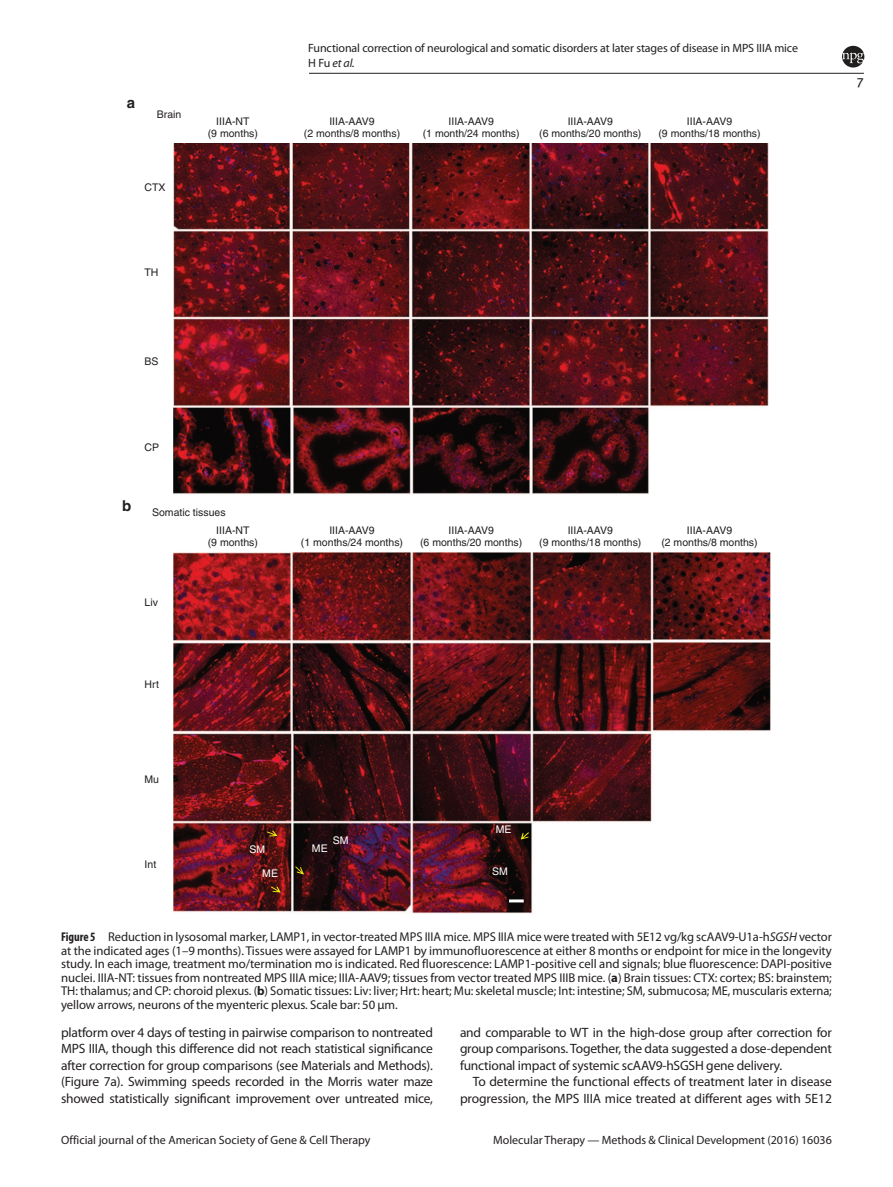
<style>
.page{position:relative;width:893px;height:1187px;background:#fff}
.page>*{position:absolute;margin:0;border:0;box-sizing:border-box;transform-origin:0 0}
.t1{font:700 15px "Helvetica";color:#231f20}
.t2{font:13.5px/16.5px "Myriad Pro";letter-spacing:-.015em;color:#231f20;text-align:justify}
.t3{font:13.5px "Meta Book LF";color:#231f20}
.t4{font:12.75px/13.5px "Myriad Pro";letter-spacing:-.005em;color:#231f20;text-align:justify}
.t5{font:12px/15px "Myriad Pro";letter-spacing:-.005em;color:#231f20}
.t6{font:10.5px/12.6px "Helvetica";color:#231f20;text-align:center}
.t7{font:10.5px "Helvetica";color:#fff}
.s1{font-style:italic}
.s2{font-weight:700;font-stretch:condensed}
.s3{font-weight:700}
</style>
<div class="page">
<svg style="left:842px;top:46px;width:22px;height:21px"></svg>
<hr style="left:309px;top:73px;width:555px;height:1px;background:#231f20">
<img style="left:173px;top:143px;width:598px;height:770px">
<hr style="left:509px;top:899px;width:15px;height:3px;background:#fff">
<svg style="left:521px;top:832px;width:8px;height:7px"></svg>
<svg style="left:295px;top:866px;width:9px;height:8px"></svg>
<svg style="left:271px;top:886px;width:10px;height:6px"></svg>
<svg style="left:267px;top:830px;width:11px;height:6px"></svg>
<p class="t1" style="left:127px;top:93px;width:10px">a</p>
<p class="t6" style="left:157px;top:108px;width:26px">Brain</p>
<p class="t6" style="left:145px;top:181px;width:22px">CTX</p>
<p class="t6" style="left:208px;top:115px;width:52px">IIIA-NT<br>(9 months)</p>
<p class="t6" style="left:145px;top:266px;width:15px">TH</p>
<p class="t5" style="left:308px;top:40px;width:491px">Functional correction of neurological and somatic disorders at later stages of disease in MPS IIIA mice<br>H Fu <span class="s1">et al.</span></p>
<p class="t6" style="left:304px;top:115px;width:98px">IIIA-AAV9<br>(2 months/8 months)</p>
<p class="t6" style="left:423px;top:115px;width:98px">IIIA-AAV9<br>(1 month/24 months)</p>
<p class="t6" style="left:539px;top:115px;width:104px">IIIA-AAV9<br>(6 months/20 months)</p>
<p class="t6" style="left:658px;top:115px;width:104px">IIIA-AAV9<br>(9 months/18 months)</p>
<p class="t6" style="left:145px;top:354px;width:16px">BS</p>
<p class="t6" style="left:145px;top:441px;width:16px">CP</p>
<p class="t1" style="left:122px;top:497px;width:11px">b</p>
<p class="t6" style="left:152px;top:506px;width:75px">Somatic tissues</p>
<p class="t6" style="left:208px;top:523px;width:52px">IIIA-NT<br>(9 months)</p>
<p class="t6" style="left:661px;top:523px;width:98px">IIIA-AAV9<br>(2 months/8 months)</p>
<p class="t6" style="left:301px;top:523px;width:104px">IIIA-AAV9<br>(1 months/24 months)</p>
<p class="t6" style="left:420px;top:523px;width:104px">IIIA-AAV9<br>(6 months/20 months)</p>
<p class="t6" style="left:539px;top:523px;width:104px">IIIA-AAV9<br>(9 months/18 months)</p>
<p class="t6" style="left:145px;top:596px;width:15px">Liv</p>
<p class="t6" style="left:145px;top:678px;width:16px">Hrt</p>
<p class="t3" style="left:856px;top:75px;width:9px">7</p>
<p class="t6" style="left:145px;top:772px;width:16px">Mu</p>
<p class="t6" style="left:145px;top:858px;width:13px">Int</p>
<p class="t7" style="left:249px;top:843px;width:17px">SM</p>
<p class="t7" style="left:333px;top:834px;width:17px">SM</p>
<p class="t7" style="left:312px;top:842px;width:17px">ME</p>
<p class="t7" style="left:496px;top:823px;width:17px">ME</p>
<p class="t7" style="left:262px;top:867px;width:17px">ME</p>
<p class="t7" style="left:492px;top:865px;width:17px">SM</p>
<p class="t4" style="left:61px;top:929px;width:772px"><span class="s2">Figure 5</span> Reduction in lysosomal marker, LAMP1, in vector-treated MPS IIIA mice. MPS IIIA mice were treated with 5E12 vg/kg scAAV9-U1a-h<span class="s1">SGSH</span> vector at the indicated ages (1–9 months). Tissues were assayed for LAMP1 by immunofluorescence at either 8 months or endpoint for mice in the longevity study. In each image, treatment mo/termination mo is indicated. Red fluorescence: LAMP1-positive cell and signals; blue fluorescence: DAPI-positive nuclei. IIIA-NT: tissues from nontreated MPS IIIA mice; IIIA-AAV9; tissues from vector treated MPS IIIB mice. (<span class="s3">a</span>) Brain tissues: CTX: cortex; BS: brainstem; TH: thalamus; and CP: choroid plexus. (<span class="s3">b</span>) Somatic tissues: Liv: liver; Hrt: heart; Mu: skeletal muscle; Int: intestine; SM, submucosa; ME, muscularis externa; yellow arrows, neurons of the myenteric plexus. Scale bar: 50 μm.</p>
<p class="t2" style="left:61px;top:1023px;width:373px">platform over 4 days of testing in pairwise comparison to nontreated MPS IIIA, though this difference did not reach statistical significance after correction for group comparisons (see Materials and Methods). (Figure 7a). Swimming speeds recorded in the Morris water maze showed statistically significant improvement over untreated mice,</p>
<p class="t2" style="left:460px;top:1023px;width:373px">and comparable to WT in the high-dose group after correction for group comparisons. Together, the data suggested a dose-dependent functional impact of systemic scAAV9-hSGSH gene delivery.</p>
<p class="t2" style="left:460px;top:1073px;width:373px;text-align:right">To determine the functional effects of treatment later in disease progression, the MPS IIIA mice treated at different ages with 5E12</p>
<p class="t5" style="left:61px;top:1132px;width:311px">Official journal of the American Society of Gene &amp; Cell Therapy</p>
<p class="t5" style="left:493px;top:1132px;width:340px">Molecular Therapy — Methods &amp; Clinical Development (2016) 16036</p>
</div>
